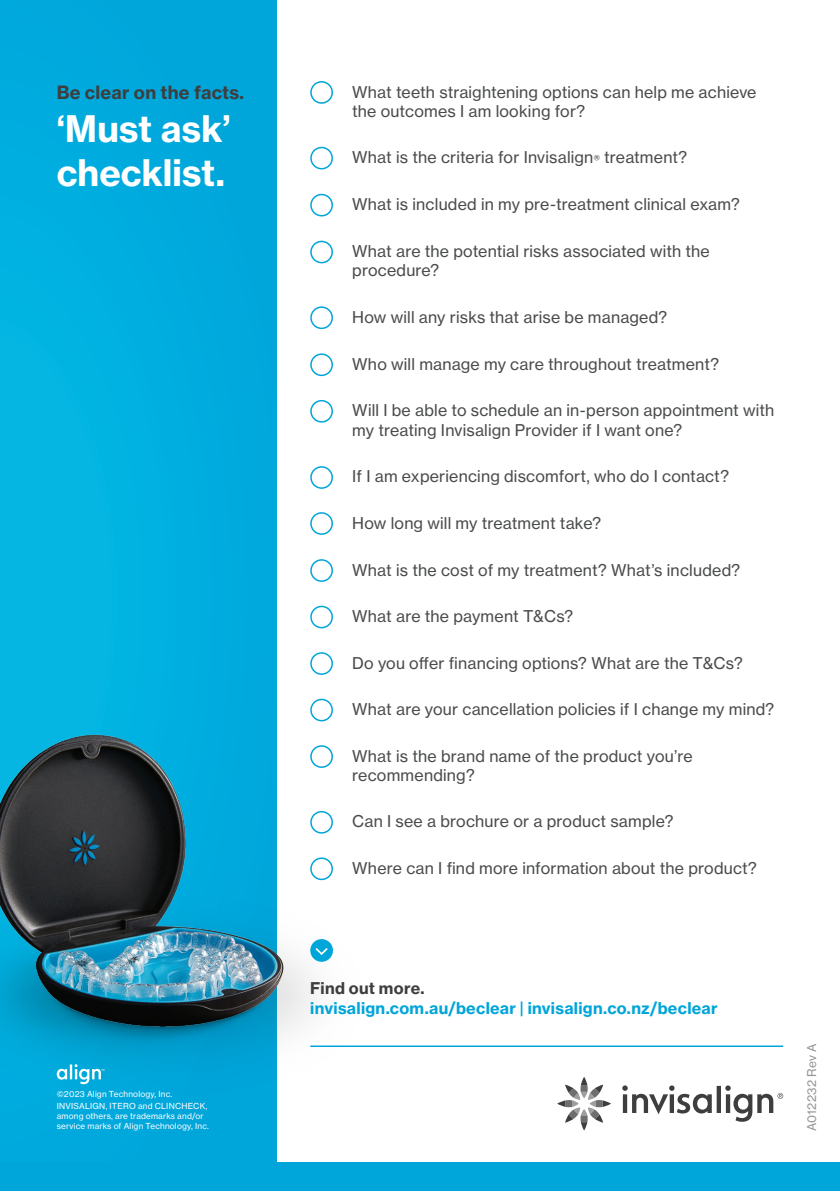
<style>
.page{position:relative;width:840px;height:1191px;background:#fff}
.page>*{position:absolute;margin:0;border:0;box-sizing:border-box;transform-origin:0 0}
.t1{font:36px/43.2px "N Haas Grotesk TX Pro 75 Bd";letter-spacing:.005em;color:#fff}
.t2{font:18px "N Haas Grotesk TX Pro 75 Bd";letter-spacing:.015em;color:#3e3e3f}
.t3{font:16px/19.2px "N Haas Grotesk TX Pro 55 Rg";letter-spacing:.015em;color:#4a4b4c}
.t4{font:16px "N Haas Grotesk TX Pro 75 Bd";letter-spacing:.02em;color:#00a5da}
.t5{font:16px "N Haas Grotesk TX Pro 75 Bd";letter-spacing:.02em;color:#3e3e3f}
.t6{font:12px "N Haas Grotesk TX Pro 55 Rg";letter-spacing:.02em;color:#939598}
.t7{font:8.2px/12.4px "N Haas Grotesk TX Pro 55 Rg";letter-spacing:.025em;color:#fff}
.s1{font-size:9.4px}
</style>
<div class="page">
<div style="left:0;top:0;width:276px;height:1191px;background:#00acdf"></div>
<img style="left:0;top:657px;width:333px;height:445px">
<div style="left:0;top:1162px;width:839px;height:29px;background:#00a5da"></div>
<div style="left:310px;top:939px;width:23px;height:22px;background:#00a5da;border-radius:50%"></div>
<svg style="left:315px;top:948px;width:12px;height:7px"></svg>
<div style="left:310px;top:81px;width:23px;height:23px;border:2px solid #00a5da;border-radius:50%"></div>
<div style="left:310px;top:147px;width:23px;height:22px;border:2px solid #00a5da;border-radius:50%"></div>
<div style="left:310px;top:194px;width:23px;height:22px;border:2px solid #00a5da;border-radius:50%"></div>
<div style="left:310px;top:241px;width:23px;height:22px;border:2px solid #00a5da;border-radius:50%"></div>
<div style="left:310px;top:306px;width:23px;height:23px;border:2px solid #00a5da;border-radius:50%"></div>
<div style="left:310px;top:353px;width:23px;height:23px;border:2px solid #00a5da;border-radius:50%"></div>
<div style="left:310px;top:400px;width:23px;height:22px;border:2px solid #00a5da;border-radius:50%"></div>
<div style="left:310px;top:466px;width:23px;height:23px;border:2px solid #00a5da;border-radius:50%"></div>
<div style="left:310px;top:512px;width:23px;height:23px;border:2px solid #00a5da;border-radius:50%"></div>
<div style="left:310px;top:559px;width:23px;height:23px;border:2px solid #00a5da;border-radius:50%"></div>
<div style="left:310px;top:605px;width:23px;height:23px;border:2px solid #00a5da;border-radius:50%"></div>
<div style="left:310px;top:652px;width:23px;height:23px;border:2px solid #00a5da;border-radius:50%"></div>
<div style="left:310px;top:698px;width:23px;height:23px;border:2px solid #00a5da;border-radius:50%"></div>
<div style="left:310px;top:745px;width:23px;height:23px;border:2px solid #00a5da;border-radius:50%"></div>
<div style="left:310px;top:811px;width:23px;height:22px;border:2px solid #00a5da;border-radius:50%"></div>
<div style="left:310px;top:857px;width:23px;height:23px;border:2px solid #00a5da;border-radius:50%"></div>
<svg style="left:622px;top:1085px;width:160px;height:36px"></svg>
<svg style="left:557px;top:1077px;width:53px;height:53px"></svg>
<hr style="left:310px;top:1045px;width:472px;height:2px;background:#00a5da">
<svg style="left:57px;top:1064px;width:47px;height:20px"></svg>
<p class="t2" style="left:57px;top:81px;width:189px">Be clear on the facts.</p>
<h1 class="t1" style="left:57px;top:107px;width:175px">‘Must ask’ checklist.</h1>
<p class="t7" style="left:57px;top:1087px;width:152px">©2023 Align Technology, Inc.<br>INVISALIGN, ITERO and CLINCHECK,</p>
<p class="t7" style="left:57px;top:1111px;width:154px;line-height:9.6px">among others, are trademarks and/or service marks of Align Technology, Inc.</p>
<p class="t3" style="left:352px;top:82px;width:405px">What teeth straightening options can help me achieve the outcomes I am looking for?</p>
<p class="t3" style="left:352px;top:148px;width:336px">What is the criteria for Invisalign<span class="s1">®</span> treatment?</p>
<p class="t3" style="left:352px;top:195px;width:389px">What is included in my pre-treatment clinical exam?</p>
<p class="t3" style="left:352px;top:242px;width:359px">What are the potential risks associated with the procedure?</p>
<p class="t3" style="left:352px;top:307px;width:316px">How will any risks that arise be managed?</p>
<p class="t3" style="left:352px;top:354px;width:368px">Who will manage my care throughout treatment?</p>
<p class="t3" style="left:352px;top:401px;width:423px">Will I be able to schedule an in-person appointment with my treating Invisalign Provider if I want one?</p>
<p class="t3" style="left:352px;top:467px;width:378px">If I am experiencing discomfort, who do I contact?</p>
<p class="t3" style="left:352px;top:513px;width:250px">How long will my treatment take?</p>
<p class="t3" style="left:352px;top:560px;width:389px">What is the cost of my treatment? What’s included?</p>
<p class="t3" style="left:352px;top:607px;width:222px">What are the payment T&amp;Cs?</p>
<p class="t3" style="left:352px;top:653px;width:392px">Do you offer financing options? What are the T&amp;Cs?</p>
<p class="t3" style="left:352px;top:699px;width:423px">What are your cancellation policies if I change my mind?</p>
<p class="t3" style="left:352px;top:746px;width:341px">What is the brand name of the product you’re recommending?</p>
<p class="t3" style="left:352px;top:812px;width:322px">Can I see a brochure or a product sample?</p>
<p class="t3" style="left:352px;top:858px;width:406px">Where can I find more information about the product?</p>
<p class="t5" style="left:310px;top:978px;width:116px">Find out more.</p>
<p class="t4" style="left:310px;top:997px;width:409px">invisalign.com.au/beclear | invisalign.co.nz/beclear</p>
<p class="t6" style="left:804px;top:1131px;width:89px;rotate:-90deg">A012232 Rev A</p>
</div>
